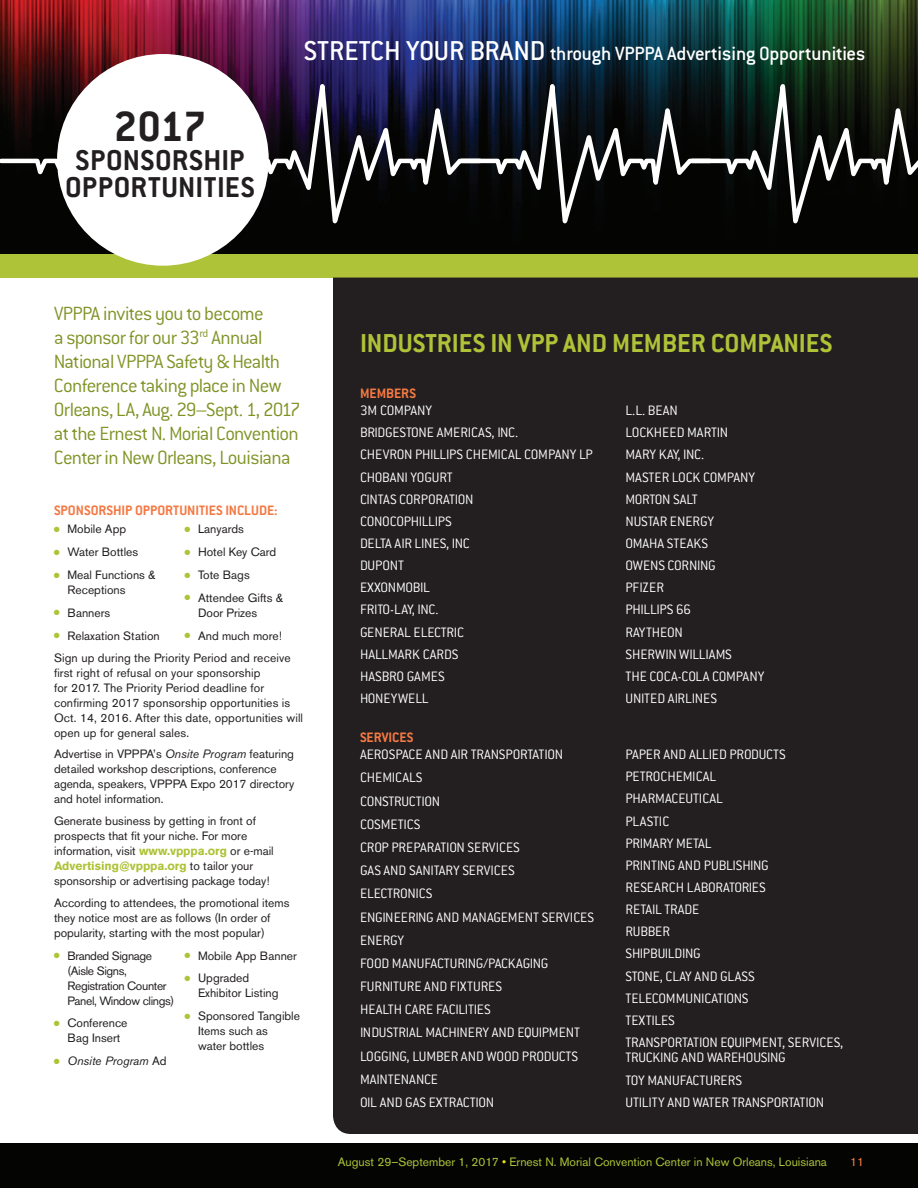
<style>
.page{position:relative;width:918px;height:1188px;background:#fff}
.page>*{position:absolute;margin:0;border:0;box-sizing:border-box;transform-origin:0 0}
.t1{font:700 46.5px "Conduit ITC";color:#231f20}
.t2{font:700 31.5px/27px "Conduit ITC";letter-spacing:.015em;color:#231f20;text-align:center}
._1{font:700 28.5px "Conduit ITC";color:#aec337}
.Call-out{font:300 21px/24px "Conduit ITC";letter-spacing:-.035em;color:#7f9325}
.Call-out-2{font:500 21px "Conduit ITC";letter-spacing:-.01em;color:#fff}
.T{font:300 15px/15.5px "Conduit ITC";letter-spacing:-.01em;color:#fff}
._1-2{font:700 15px "Conduit ITC";color:#f47943}
.T-2{font:12px/15px "Akzidenz Grotesk BE";color:#231f20}
.t3{font:12px "Akzidenz Grotesk BE";color:#aec337}
.T-3{font:12px/15px "Akzidenz Grotesk BE";letter-spacing:-.03em;color:#231f20}
.t4{font:italic 12px "Akzidenz Grotesk BE";color:#231f20}
.t5{font:12px "Akzidenz Grotesk BE";color:#f47943}
.s1{font-size:30px}
.s2{color:#aec337}
.s3{font-style:italic}
.s4{font-weight:700;color:#aec337}
.s5{font-style:normal}
.s6{color:#f2ea0c}
</style>
<div class="page">
<div style="left:0;top:1143px;width:918px;height:45px;background:#040503"></div>
<img style="left:0;top:0;width:918px;height:254px">
<div style="left:0;top:254px;width:918px;height:24px;background:#aec337"></div>
<div style="left:333px;top:278px;width:585px;height:856px;background:#231f20"></div>
<svg style="left:715px;top:47px;width:203px;height:198px;background:#1e2720"></svg>
<svg style="left:485px;top:47px;width:230px;height:198px;background:#192127"></svg>
<svg style="left:254px;top:47px;width:231px;height:198px;background:#242137"></svg>
<svg style="left:0;top:47px;width:254px;height:198px;background:#280e12"></svg>
<div style="left:57px;top:54px;width:212px;height:212px;background:#fff;border-radius:50%"></div>
<p class="t1" style="left:114px;top:100px;width:94px">2017</p>
<p class="t2" style="left:65px;top:146px;width:191px">SPONSORSHIP<br>OPPORTUNITIES</p>
<p class="Call-out-2" style="left:304px;top:42px;width:563px"><span class="s1">STRETCH YOUR BRAND</span> through VPPPA Advertising Opportunities</p>
<p class="Call-out" style="left:54px;top:301px;width:248px">VPPPA invites you to become<br>a sponsor for our 33<sup>rd</sup> Annual<br>National VPPPA Safety &amp; Health<br>Conference taking place in New<br>Orleans, LA, Aug. 29–Sept. 1, 2017 at the Ernest N. Morial Convention<br>Center in New Orleans, Louisiana</p>
<p class="_1-2" style="left:54px;top:502px;width:225px">SPONSORSHIP OPPORTUNITIES INCLUDE:</p>
<p class="T-2" style="left:54px;top:522px;width:74px"><span class="s2">●</span> Mobile App</p>
<p class="T-2" style="left:54px;top:545px;width:86px"><span class="s2">●</span> Water Bottles</p>
<p class="T-2" style="left:68px;top:567px;width:90px;text-indent:-14px"><span class="s2">●</span> Meal Functions &amp;<br>Receptions</p>
<p class="T-2" style="left:54px;top:605px;width:58px"><span class="s2">●</span> Banners</p>
<p class="T-2" style="left:54px;top:628px;width:107px"><span class="s2">●</span> Relaxation Station</p>
<p class="T-2" style="left:184px;top:522px;width:61px"><span class="s2">●</span> Lanyards</p>
<p class="T-2" style="left:184px;top:545px;width:93px"><span class="s2">●</span> Hotel Key Card</p>
<p class="T-2" style="left:184px;top:567px;width:67px"><span class="s2">●</span> Tote Bags</p>
<p class="T-2" style="left:198px;top:590px;width:87px;text-indent:-14px"><span class="s2">●</span> Attendee Gifts &amp;<br>Door Prizes</p>
<p class="T-2" style="left:184px;top:628px;width:99px"><span class="s2">●</span> And much more!</p>
<p class="T-2" style="left:54px;top:650px;width:251px">Sign up during the Priority Period and receive first right of refusal on your sponsorship<br>for 2017. The Priority Period deadline for confirming 2017 sponsorship opportunities is Oct. 14, 2016. After this date, opportunities will open up for general sales.</p>
<p class="T-2" style="left:54px;top:747px;width:242px">Advertise in VPPPA’s <span class="s3">Onsite Program</span> featuring detailed workshop descriptions, conference agenda, speakers, VPPPA Expo 2017 directory and hotel information.</p>
<p class="T-2" style="left:54px;top:813px;width:221px">Generate business by getting in front of prospects that fit your niche. For more information, visit <span class="s4">www.vpppa.org</span> or e-mail <span class="s4">Advertising@vpppa.org</span> to tailor your sponsorship or advertising package today!</p>
<p class="T-2" style="left:54px;top:895px;width:237px">According to attendees, the promotional items they notice most are as follows (In order of popularity, starting with the most popular)</p>
<p class="T-3" style="left:68px;top:948px;width:108px;text-indent:-14px"><span class="s2">●</span> Branded Signage (Aisle Signs,<br>Registration Counter<br>Panel, Window clings)</p>
<p class="T-2" style="left:54px;top:1016px;width:75px;text-align:center"><span class="s2">●</span> Conference<br>Bag Insert</p>
<p class="t4" style="left:54px;top:1054px;width:114px"><span class="s2">●</span> Onsite Program <span class="s5">Ad</span></p>
<p class="T-2" style="left:184px;top:948px;width:114px"><span class="s2">●</span> Mobile App Banner</p>
<p class="T-2" style="left:198px;top:971px;width:82px;text-indent:-14px"><span class="s2">●</span> Upgraded<br>Exhibitor Listing</p>
<p class="T-2" style="left:198px;top:1009px;width:104px;text-indent:-14px"><span class="s2">●</span> Sponsored Tangible<br>Items such as<br>water bottles</p>
<p class="_1" style="left:360px;top:327px;width:474px">INDUSTRIES IN VPP AND MEMBER COMPANIES</p>
<p class="_1-2" style="left:360px;top:384px;width:57px">MEMBERS</p>
<p class="T" style="left:360px;top:403px;width:74px">3M COMPANY</p>
<p class="T" style="left:360px;top:425px;width:160px">BRIDGESTONE AMERICAS, INC.</p>
<p class="T" style="left:360px;top:447px;width:234px">CHEVRON PHILLIPS CHEMICAL COMPANY LP</p>
<p class="T" style="left:360px;top:469px;width:94px">CHOBANI YOGURT</p>
<p class="T" style="left:360px;top:491px;width:115px">CINTAS CORPORATION</p>
<p class="T" style="left:360px;top:513px;width:93px">CONOCOPHILLIPS</p>
<p class="T" style="left:360px;top:536px;width:111px">DELTA AIR LINES, INC</p>
<p class="T" style="left:360px;top:558px;width:46px">DUPONT</p>
<p class="T" style="left:360px;top:580px;width:71px">EXXONMOBIL</p>
<p class="T" style="left:360px;top:602px;width:80px">FRITO-LAY, INC.</p>
<p class="T" style="left:360px;top:624px;width:106px">GENERAL ELECTRIC</p>
<p class="T" style="left:360px;top:646px;width:100px">HALLMARK CARDS</p>
<p class="T" style="left:360px;top:668px;width:86px">HASBRO GAMES</p>
<p class="T" style="left:360px;top:691px;width:70px">HONEYWELL</p>
<p class="T" style="left:626px;top:403px;width:54px">L.L. BEAN</p>
<p class="T" style="left:626px;top:425px;width:104px">LOCKHEED MARTIN</p>
<p class="T" style="left:626px;top:447px;width:80px">MARY KAY, INC.</p>
<p class="T" style="left:626px;top:469px;width:131px">MASTER LOCK COMPANY</p>
<p class="T" style="left:626px;top:491px;width:74px">MORTON SALT</p>
<p class="T" style="left:626px;top:514px;width:90px">NUSTAR ENERGY</p>
<p class="T" style="left:626px;top:536px;width:84px">OMAHA STEAKS</p>
<p class="T" style="left:626px;top:558px;width:92px">OWENS CORNING</p>
<p class="T" style="left:626px;top:580px;width:40px">PFIZER</p>
<p class="T" style="left:626px;top:602px;width:67px">PHILLIPS 66</p>
<p class="T" style="left:626px;top:624px;width:59px">RAYTHEON</p>
<p class="T" style="left:626px;top:646px;width:108px">SHERWIN WILLIAMS</p>
<p class="T" style="left:626px;top:668px;width:140px">THE COCA-COLA COMPANY</p>
<p class="T" style="left:626px;top:691px;width:93px">UNITED AIRLINES</p>
<p class="_1-2" style="left:360px;top:728px;width:55px">SERVICES</p>
<p class="T" style="left:360px;top:747px;width:205px">AEROSPACE AND AIR TRANSPORTATION</p>
<p class="T" style="left:360px;top:770px;width:64px">CHEMICALS</p>
<p class="T" style="left:360px;top:793px;width:82px">CONSTRUCTION</p>
<p class="T" style="left:360px;top:816px;width:62px">COSMETICS</p>
<p class="T" style="left:360px;top:840px;width:161px">CROP PREPARATION SERVICES</p>
<p class="T" style="left:360px;top:863px;width:156px">GAS AND SANITARY SERVICES</p>
<p class="T" style="left:360px;top:886px;width:74px">ELECTRONICS</p>
<p class="T" style="left:360px;top:909px;width:236px">ENGINEERING AND MANAGEMENT SERVICES</p>
<p class="T" style="left:360px;top:932px;width:46px">ENERGY</p>
<p class="T" style="left:360px;top:956px;width:190px">FOOD MANUFACTURING/PACKAGING</p>
<p class="T" style="left:360px;top:979px;width:144px">FURNITURE AND FIXTURES</p>
<p class="T" style="left:360px;top:1002px;width:132px">HEALTH CARE FACILITIES</p>
<p class="T" style="left:360px;top:1025px;width:222px">INDUSTRIAL MACHINERY AND EQUIPMENT</p>
<p class="T" style="left:360px;top:1048px;width:220px">LOGGING, LUMBER AND WOOD PRODUCTS</p>
<p class="T" style="left:360px;top:1071px;width:80px">MAINTENANCE</p>
<p class="T" style="left:360px;top:1095px;width:136px">OIL AND GAS EXTRACTION</p>
<p class="T" style="left:626px;top:747px;width:162px">PAPER AND ALLIED PRODUCTS</p>
<p class="T" style="left:626px;top:769px;width:92px">PETROCHEMICAL</p>
<p class="T" style="left:626px;top:791px;width:99px">PHARMACEUTICAL</p>
<p class="T" style="left:626px;top:813px;width:45px">PLASTIC</p>
<p class="T" style="left:626px;top:835px;width:88px">PRIMARY METAL</p>
<p class="T" style="left:626px;top:858px;width:145px">PRINTING AND PUBLISHING</p>
<p class="T" style="left:626px;top:880px;width:142px">RESEARCH LABORATORIES</p>
<p class="T" style="left:626px;top:902px;width:75px">RETAIL TRADE</p>
<p class="T" style="left:626px;top:924px;width:46px">RUBBER</p>
<p class="T" style="left:626px;top:946px;width:77px">SHIPBUILDING</p>
<p class="T" style="left:626px;top:968px;width:131px">STONE, CLAY AND GLASS</p>
<p class="T" style="left:626px;top:990px;width:124px">TELECOMMUNICATIONS</p>
<p class="T" style="left:626px;top:1013px;width:51px">TEXTILES</p>
<p class="T" style="left:626px;top:1035px;width:219px">TRANSPORTATION EQUIPMENT, SERVICES,<br>TRUCKING AND WAREHOUSING</p>
<p class="T" style="left:626px;top:1072px;width:118px">TOY MANUFACTURERS</p>
<p class="T" style="left:626px;top:1094px;width:200px">UTILITY AND WATER TRANSPORTATION</p>
<p class="t3" style="left:338px;top:1154px;width:491px">August 29–September 1, 2017 <span class="s6">•</span> Ernest N. Morial Convention Center in New Orleans, Louisiana</p>
<p class="t5" style="left:850px;top:1154px;width:15px">11</p>
</div>
